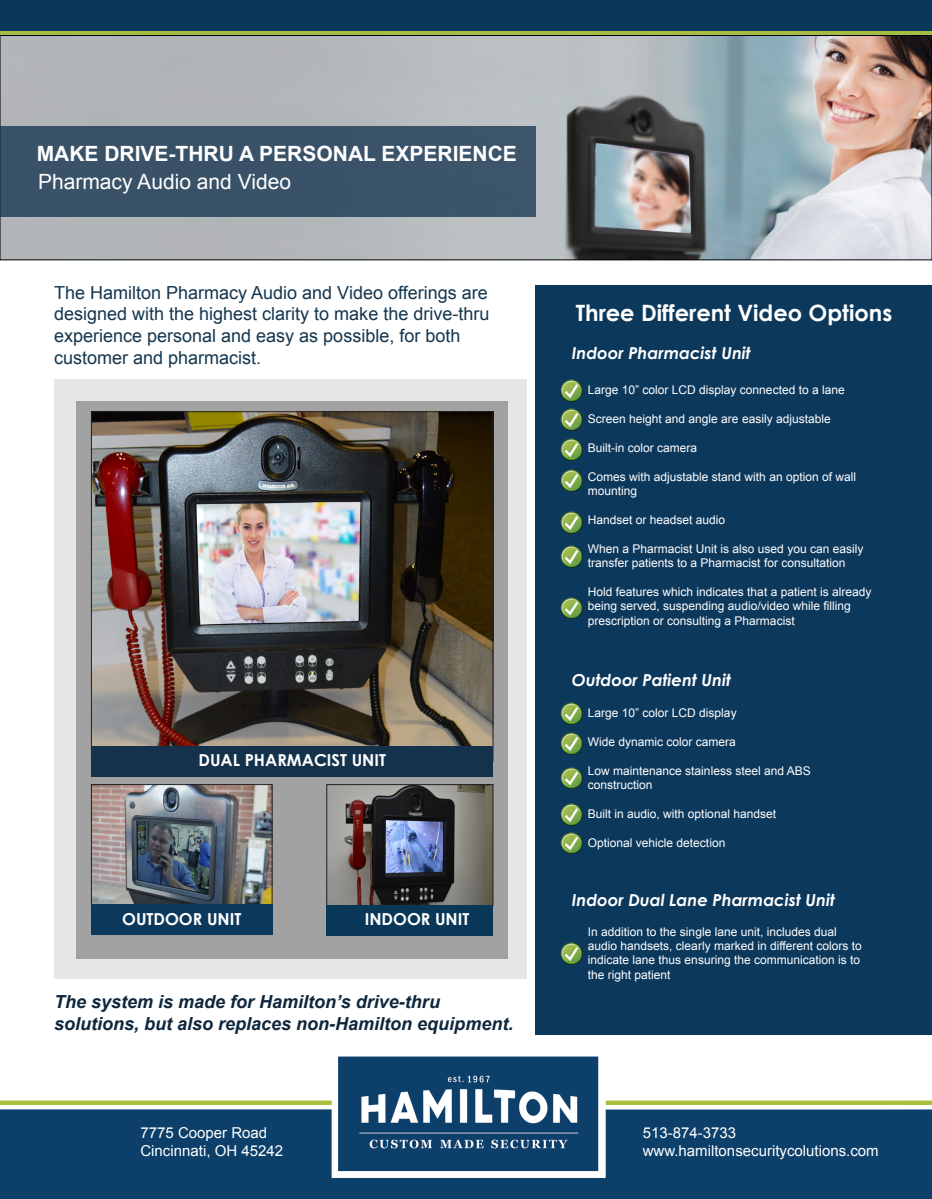
<style>
.page{position:relative;width:932px;height:1199px;background:#fff}
.page>*{position:absolute;margin:0;border:0;box-sizing:border-box;transform-origin:0 0}
.t1{font:700 22.5px "Century Gothic";color:#fff}
.t2{font:700 21px "Arial";color:#fff}
.t3{font:21px "Arial";color:#fff}
.t4{font:18px/21.6px "Arial";color:#14364f}
.t5{font:italic 700 18px/21.6px "Arial";color:#0f273c}
.t6{font:italic 700 16.5px "Century Gothic";color:#fff}
.t7{font:700 16.5px "Century Gothic";color:#fff}
.t8{font:15px/18px "Arial";color:#fff}
.t9{font:12px/14.4px "Arial";color:#fff}
</style>
<div class="page">
<div style="left:54px;top:379px;width:472px;height:600px;background:#e6e6e6"></div>
<svg style="left:77px;top:401px;width:431px;height:558px;background:#9b9b9a"></svg>
<img style="left:0;top:1056px;width:932px;height:143px">
<div style="left:0;top:0;width:932px;height:31px;background:#0a3858"></div>
<hr style="left:0;top:31px;width:932px;height:4px;background:#a6bd43">
<div style="left:536px;top:286px;width:396px;height:749px;background:#0c385c"></div>
<img style="left:2px;top:37px;width:928px;height:221px">
<div style="left:0;top:35px;width:932px;height:225px;border:1px solid #000"></div>
<div style="left:0;top:126px;width:536px;height:90px;background:#3a5268"></div>
<img style="left:93px;top:786px;width:177px;height:118px">
<div style="left:91px;top:784px;width:181px;height:122px;border:1px solid #231f20"></div>
<img style="left:561px;top:379px;width:21px;height:22px">
<img style="left:560px;top:408px;width:22px;height:22px">
<img style="left:560px;top:438px;width:22px;height:22px">
<img style="left:560px;top:470px;width:22px;height:22px">
<img style="left:561px;top:511px;width:21px;height:22px">
<img style="left:561px;top:545px;width:21px;height:22px">
<img style="left:561px;top:597px;width:21px;height:22px">
<img style="left:560px;top:703px;width:22px;height:21px">
<img style="left:561px;top:732px;width:21px;height:22px">
<img style="left:561px;top:767px;width:21px;height:22px">
<img style="left:560px;top:803px;width:22px;height:22px">
<img style="left:560px;top:832px;width:22px;height:22px">
<img style="left:560px;top:943px;width:22px;height:22px">
<img style="left:328px;top:786px;width:163px;height:118px">
<div style="left:326px;top:784px;width:167px;height:122px;border:1px solid #231f20"></div>
<img style="left:93px;top:413px;width:398px;height:333px">
<div style="left:91px;top:746px;width:402px;height:31px;background:#14324c"></div>
<div style="left:91px;top:904px;width:181px;height:30px;background:#0c385c"></div>
<div style="left:326px;top:905px;width:167px;height:31px;background:#083758"></div>
<p class="t2" style="left:37px;top:139px;width:481px">MAKE DRIVE-THRU A PERSONAL EXPERIENCE</p>
<p class="t3" style="left:38px;top:168px;width:254px">Pharmacy Audio and Video</p>
<p class="t4" style="left:54px;top:282px;width:437px">The Hamilton Pharmacy Audio and Video offerings are designed with the highest clarity to make the drive-thru experience personal and easy as possible, for both customer and pharmacist.</p>
<p class="t7" style="left:198px;top:749px;width:189px">DUAL PHARMACIST UNIT</p>
<p class="t7" style="left:122px;top:908px;width:121px">OUTDOOR UNIT</p>
<p class="t7" style="left:365px;top:908px;width:106px">INDOOR UNIT</p>
<p class="t5" style="left:54px;top:991px;width:461px">The system is made for Hamilton’s drive-thru solutions, but also replaces non-Hamilton equipment.</p>
<p class="t1" style="left:575px;top:299px;width:318px">Three Different Video Options</p>
<p class="t6" style="left:572px;top:343px;width:180px">Indoor Pharmacist Unit</p>
<p class="t9" style="left:588px;top:383px;width:258px">Large 10” color LCD display connected to a lane</p>
<p class="t9" style="left:588px;top:412px;width:244px">Screen height and angle are easily adjustable</p>
<p class="t9" style="left:588px;top:440px;width:111px">Built-in color camera</p>
<p class="t9" style="left:588px;top:469px;width:270px">Comes with adjustable stand with an option of wall mounting</p>
<p class="t9" style="left:588px;top:512px;width:139px">Handset or headset audio</p>
<p class="t9" style="left:588px;top:541px;width:277px">When a Pharmacist Unit is also used you can easily transfer patients to a Pharmacist for consultation</p>
<p class="t9" style="left:588px;top:584px;width:285px">Hold features which indicates that a patient is already being served, suspending audio/video while filling prescription or consulting a Pharmacist</p>
<p class="t6" style="left:572px;top:669px;width:161px">Outdoor Patient Unit</p>
<p class="t9" style="left:588px;top:706px;width:150px">Large 10” color LCD display</p>
<p class="t9" style="left:588px;top:734px;width:150px">Wide dynamic color camera</p>
<p class="t9" style="left:588px;top:763px;width:224px">Low maintenance stainless steel and ABS construction</p>
<p class="t9" style="left:588px;top:806px;width:190px">Built in audio, with optional handset</p>
<p class="t9" style="left:588px;top:835px;width:139px">Optional vehicle detection</p>
<p class="t6" style="left:572px;top:889px;width:265px">Indoor Dual Lane Pharmacist Unit</p>
<p class="t9" style="left:588px;top:924px;width:275px">In addition to the single lane unit, includes dual audio handsets, clearly marked in different colors to indicate lane thus ensuring the communication is to the right patient</p>
<p class="t8" style="left:140px;top:1123px;width:144px">7775 Cooper Road<br>Cincinnati, OH 45242</p>
<p class="t8" style="left:642px;top:1123px;width:237px">513-874-3733 www.hamiltonsecuritycolutions.com</p>
</div>
